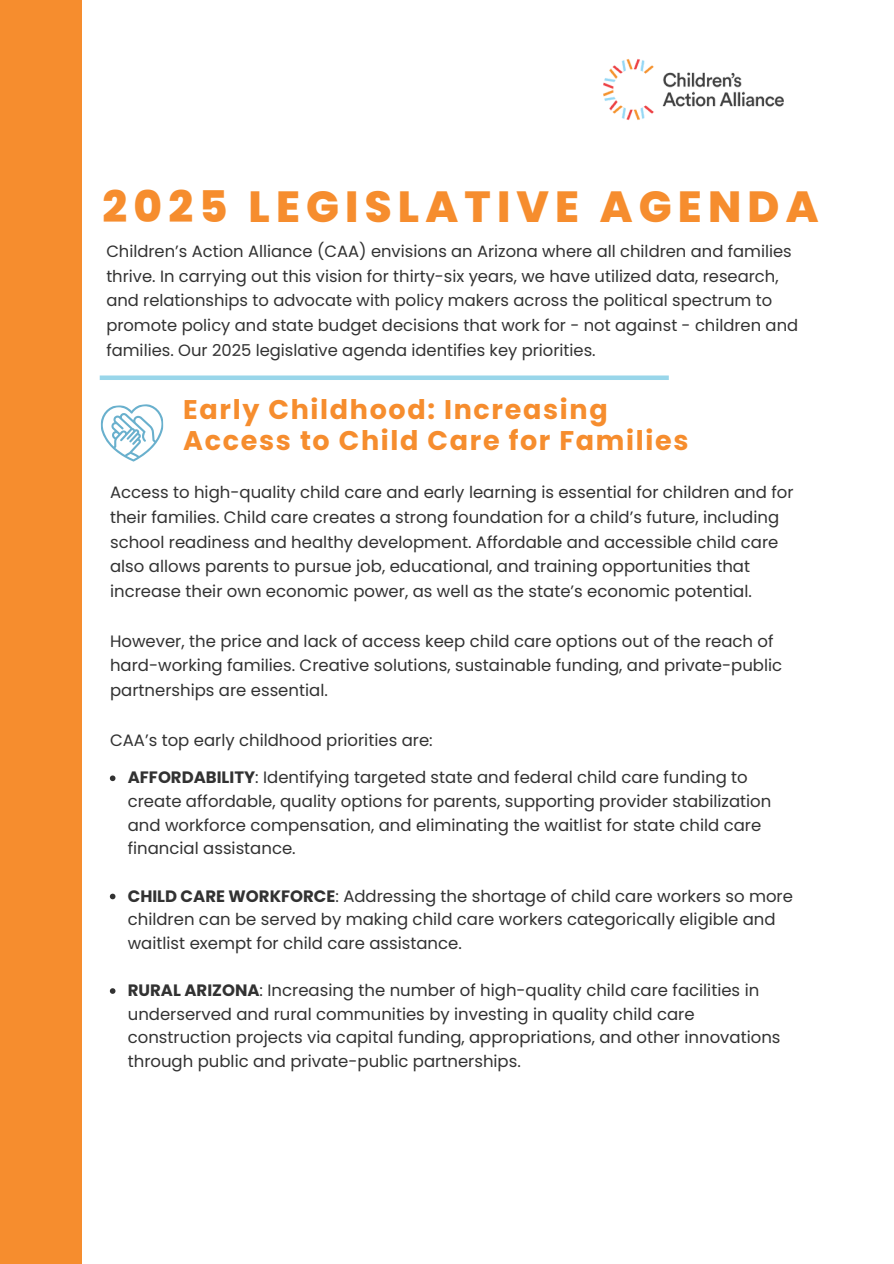
<style>
.page{position:relative;width:894px;height:1264px;background:#fff}
.page>*{position:absolute;margin:0;border:0;box-sizing:border-box;transform-origin:0 0}
.t1{font:800 43.5px "Poppins";letter-spacing:.14em;color:#f68d2e}
.t2{font:700 27px/30.3px "Poppins";letter-spacing:.06em;color:#f68d2e}
.t3{font:16.5px/23.7px "Poppins";color:#323232}
.t4{font:16.35px/24.8px "Poppins";color:#323232}
.s1{font-weight:700}
</style>
<div class="page">
<div style="left:100px;top:375px;width:568px;height:5px;background:#99d6ea"></div>
<div style="left:0;top:0;width:82px;height:1263px;background:#f68d2e"></div>
<img style="left:603px;top:59px;width:181px;height:61px">
<svg style="left:100px;top:404px;width:64px;height:58px"></svg>
<svg style="left:110px;top:775px;width:5px;height:6px"></svg>
<svg style="left:110px;top:893px;width:5px;height:6px"></svg>
<svg style="left:110px;top:988px;width:5px;height:5px"></svg>
<p class="t1" style="left:103px;top:177px;width:717px">2025 LEGISLATIVE AGENDA</p>
<p class="t4" style="left:106px;top:239px;width:693px">Children’s Action Alliance (CAA) envisions an Arizona where all children and families thrive. In carrying out this vision for thirty-six years, we have utilized data, research, and relationships to advocate with policy makers across the political spectrum to promote policy and state budget decisions that work for - not against - children and families. Our 2025 legislative agenda identifies key priorities.</p>
<h2 class="t2" style="left:183px;top:395px;width:506px">Early Childhood: Increasing<br>Access to Child Care for Families</h2>
<p class="t3" style="left:110px;top:480px;width:684px;line-height:24.8px">Access to high-quality child care and early learning is essential for children and for their families. Child care creates a strong foundation for a child’s future, including school readiness and healthy development. Affordable and accessible child care also allows parents to pursue job, educational, and training opportunities that increase their own economic power, as well as the state’s economic potential.</p>
<h1 class="t3" style="left:110px;top:628px;width:673px;line-height:24.8px">However, the price and lack of access keep child care options out of the reach of hard-working families. Creative solutions, sustainable funding, and private-public partnerships are essential.</h1>
<p class="t3" style="left:110px;top:728px;width:324px">CAA’s top early childhood priorities are:</p>
<p class="t3" style="left:128px;top:765px;width:645px"><span class="s1">AFFORDABILITY</span>: Identifying targeted state and federal child care funding to create affordable, quality options for parents, supporting provider stabilization and workforce compensation, and eliminating the waitlist for state child care financial assistance.</p>
<p class="t3" style="left:128px;top:883px;width:666px"><span class="s1">CHILD CARE WORKFORCE</span>: Addressing the shortage of child care workers so more children can be served by making child care workers categorically eligible and waitlist exempt for child care assistance.</p>
<p class="t3" style="left:128px;top:978px;width:654px"><span class="s1">RURAL ARIZONA</span>: Increasing the number of high-quality child care facilities in underserved and rural communities by investing in quality child care construction projects via capital funding, appropriations, and other innovations through public and private-public partnerships.</p>
</div>
